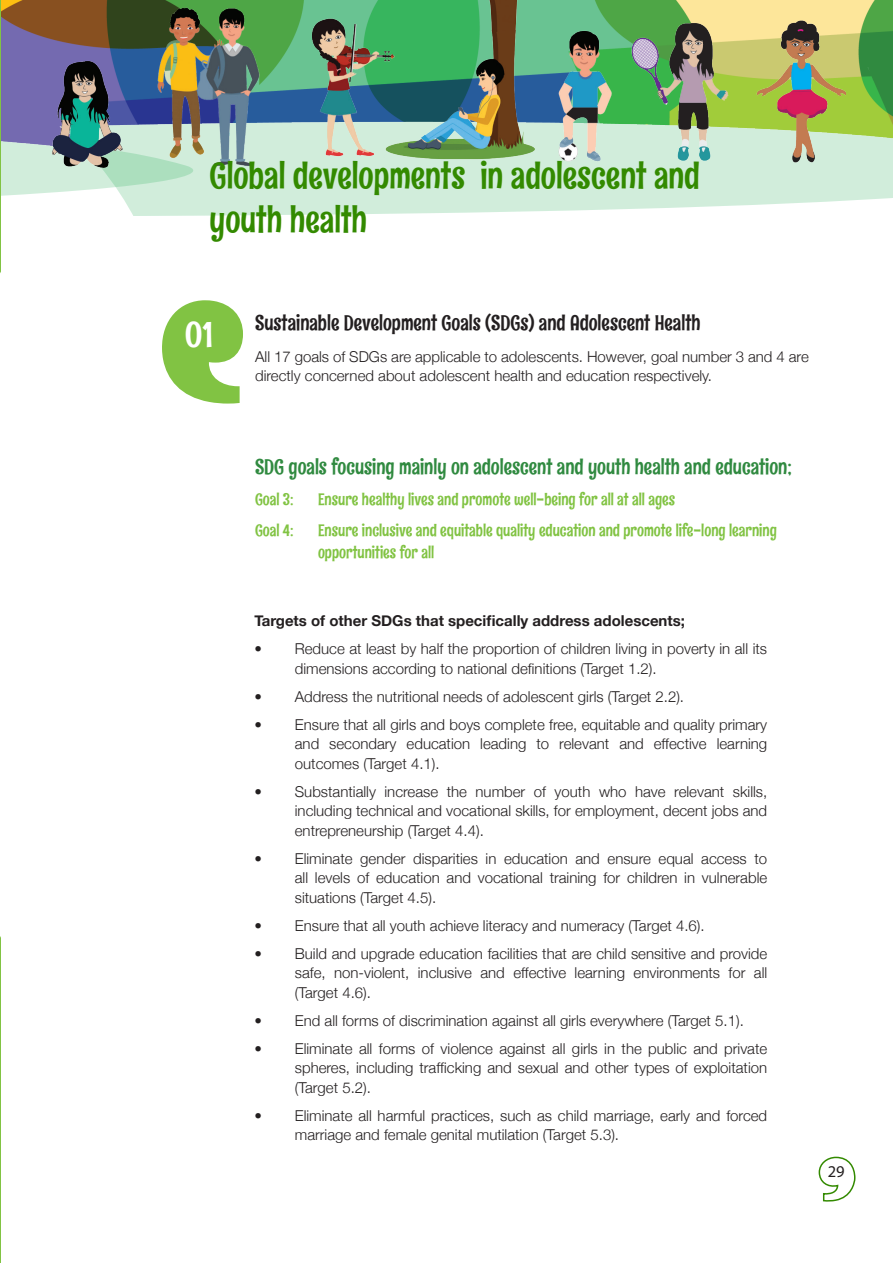
<style>
.page{position:relative;width:893px;height:1263px;background:#fff}
.page>*{position:absolute;margin:0;border:0;box-sizing:border-box;transform-origin:0 0}
.t1{font:36px "Rum Raisin";color:#338a00}
.t2{font:36px "Rum Raisin";color:#fff}
.Sub_Heading_English{font:21px "Rum Raisin";color:#308a40}
.Sub_Heading_English-2{font:21px "Rum Raisin";color:#231f20}
.Sub_Heading_English-3{font:16.5px/22.5px "Rum Raisin";color:#81c343}
.t3{font:16.5px "Myriad Pro";color:#231f20}
.t4{font:300 15px/19.5px "Helvetica Neue";color:#231f20;text-align:justify}
.t5{font:700 15px "Helvetica Neue";color:#231f20}
</style>
<div class="page">
<svg style="left:818px;top:1156px;width:38px;height:46px"></svg>
<svg style="left:122px;top:150px;width:771px;height:66px;background:#d7efdf"></svg>
<svg style="left:86px;top:173px;width:109px;height:23px;background:#caead5"></svg>
<img style="left:1px;top:0;width:892px;height:150px">
<img style="left:39px;top:0;width:806px;height:173px">
<hr style="left:0;top:0;width:1px;height:1263px;background:#81c343">
<svg style="left:0;top:14px;width:86px;height:924px"></svg>
<svg style="left:162px;top:300px;width:81px;height:104px"></svg>
<p class="t1" style="left:210px;top:153px;width:492px">Global developments in adolescent and</p>
<p class="t1" style="left:210px;top:196px;width:159px">youth health</p>
<p class="t2" style="left:185px;top:311px;width:30px">01</p>
<p class="Sub_Heading_English-2" style="left:255px;top:309px;width:447px">Sustainable Development Goals (SDGs) and Adolescent Health</p>
<p class="t4" style="left:255px;top:346px;width:555px">All 17 goals of SDGs are applicable to adolescents. However, goal number 3 and 4 are directly concerned about adolescent health and education respectively.</p>
<p class="Sub_Heading_English" style="left:255px;top:453px;width:538px">SDG goals focusing mainly on adolescent and youth health and education;</p>
<p class="Sub_Heading_English-3" style="left:255px;top:488px;width:40px">Goal 3:</p>
<p class="Sub_Heading_English-3" style="left:318px;top:488px;width:359px">Ensure healthy lives and promote well-being for all at all ages</p>
<p class="Sub_Heading_English-3" style="left:255px;top:519px;width:40px">Goal 4:</p>
<p class="Sub_Heading_English-3" style="left:318px;top:519px;width:460px">Ensure inclusive and equitable quality education and promote life-long learning opportunities for all</p>
<p class="t5" style="left:254px;top:612px;width:432px">Targets of other SDGs that specifically address adolescents;</p>
<p class="t4" style="left:295px;top:639px;width:474px;text-indent:-40px">• Reduce at least by half the proportion of children living in poverty in all its dimensions according to national definitions (Target 1.2).</p>
<p class="t4" style="left:254px;top:686px;width:431px">• Address the nutritional needs of adolescent girls (Target 2.2).</p>
<p class="t4" style="left:295px;top:714px;width:474px;text-indent:-40px">• Ensure that all girls and boys complete free, equitable and quality primary and secondary education leading to relevant and effective learning outcomes (Target 4.1).</p>
<p class="t4" style="left:295px;top:781px;width:474px;text-indent:-40px">• Substantially increase the number of youth who have relevant skills, including technical and vocational skills, for employment, decent jobs and entrepreneurship (Target 4.4).</p>
<p class="t4" style="left:295px;top:848px;width:474px;text-indent:-40px">• Eliminate gender disparities in education and ensure equal access to all levels of education and vocational training for children in vulnerable situations (Target 4.5).</p>
<p class="t4" style="left:254px;top:915px;width:452px">• Ensure that all youth achieve literacy and numeracy (Target 4.6).</p>
<p class="t4" style="left:295px;top:943px;width:474px;text-indent:-40px">• Build and upgrade education facilities that are child sensitive and provide safe, non-violent, inclusive and effective learning environments for all (Target 4.6).</p>
<p class="t4" style="left:254px;top:1010px;width:491px">• End all forms of discrimination against all girls everywhere (Target 5.1).</p>
<p class="t4" style="left:295px;top:1038px;width:474px;text-indent:-40px">• Eliminate all forms of violence against all girls in the public and private spheres, including trafficking and sexual and other types of exploitation (Target 5.2).</p>
<p class="t4" style="left:295px;top:1105px;width:474px;text-indent:-40px">• Eliminate all harmful practices, such as child marriage, early and forced marriage and female genital mutilation (Target 5.3).</p>
<p class="t3" style="left:828px;top:1161px;width:18px">29</p>
</div>
